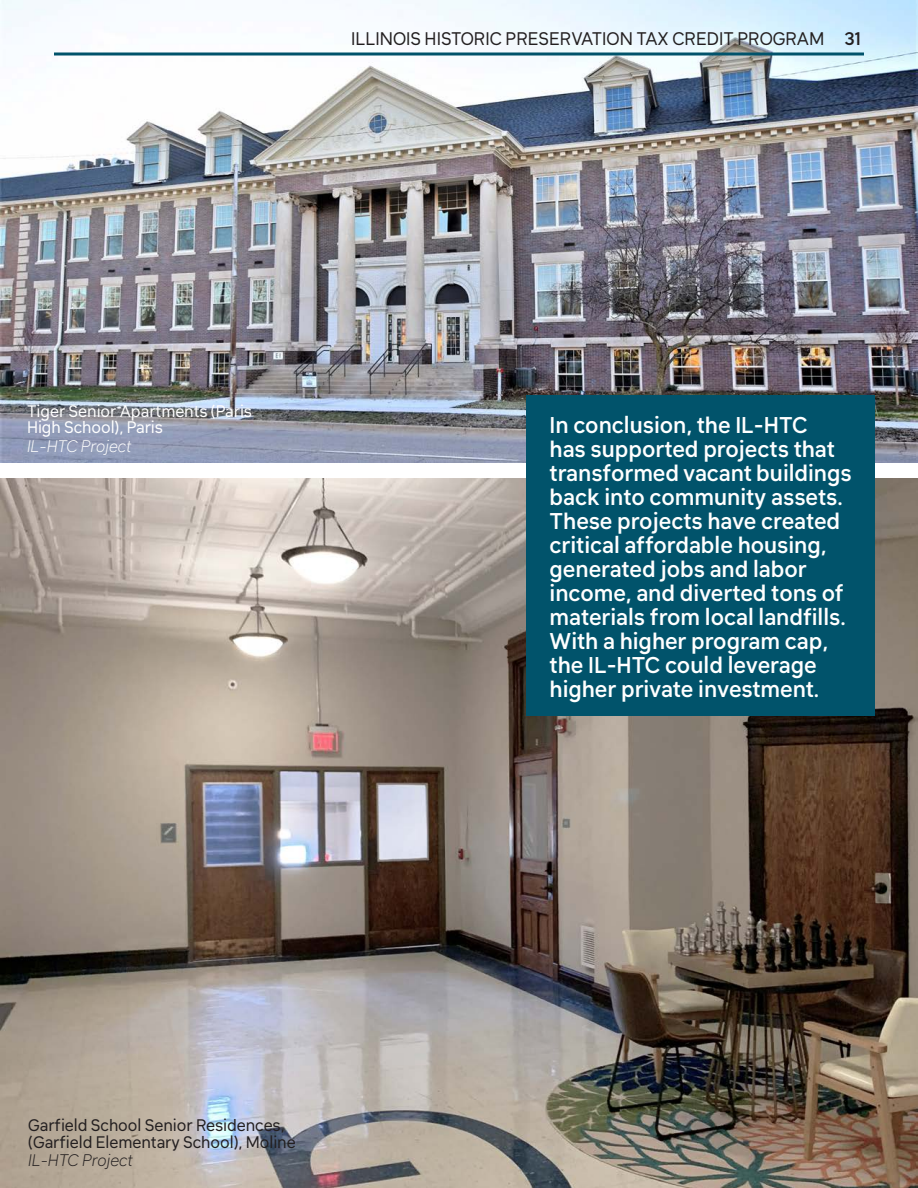
<style>
.page{position:relative;width:918px;height:1188px;background:#fff}
.page>*{position:absolute;margin:0;border:0;box-sizing:border-box;transform-origin:0 0}
.Paragraph_Style_1{font:500 22.5px/24px "Klima";color:#fff}
.t1{font:18px "Klima";color:#231f20}
.t2{font:16.5px/16.5px "Klima";color:#231f20}
.t3{font:16.5px/16.5px "Klima";color:#fff}
.t4{font:italic 300 16.5px "Klima";color:#fff}
.t5{font:italic 300 16.5px "Klima";color:#231f20}
.s1{font-weight:500}
</style>
<div class="page">
<img style="left:0;top:0;width:918px;height:463px">
<img style="left:0;top:479px;width:918px;height:709px">
<div style="left:526px;top:395px;width:349px;height:321px;background:#01536b"></div>
<svg style="left:54px;top:52px;width:810px;height:4px;background:#3c7a8d"></svg>
<p class="t1" style="left:351px;top:25px;width:511px">ILLINOIS HISTORIC PRESERVATION TAX CREDIT PROGRAM <span class="s1">31</span></p>
<p class="t3" style="left:27px;top:401px;width:227px">Tiger Senior Apartments (Paris<br>High School), Paris</p>
<p class="t4" style="left:27px;top:434px;width:106px">IL-HTC Project</p>
<p class="Paragraph_Style_1" style="left:550px;top:411px;width:304px">In conclusion, the IL-HTC<br>has supported projects that transformed vacant buildings back into community assets.<br>These projects have created critical affordable housing, generated jobs and labor income, and diverted tons of materials from local landfills.<br>With a higher program cap, the IL-HTC could leverage higher private investment.</p>
<p class="t2" style="left:28px;top:1115px;width:269px">Garfield School Senior Residences, (Garfield Elementary School), Moline</p>
<p class="t5" style="left:28px;top:1148px;width:106px">IL-HTC Project</p>
</div>
